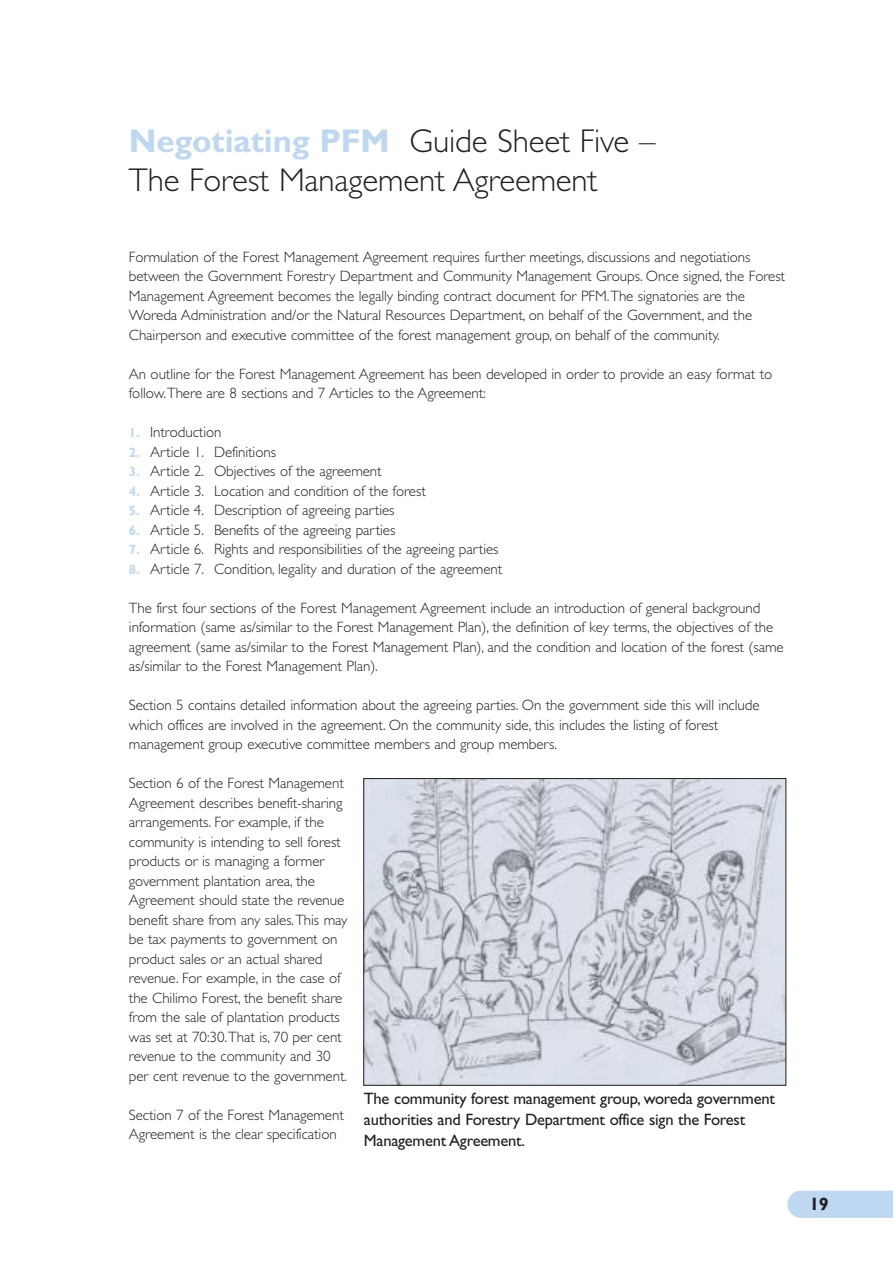
<style>
.page{position:relative;width:893px;height:1263px;background:#fff}
.page>*{position:absolute;margin:0;border:0;box-sizing:border-box;transform-origin:0 0}
.t1{font:300 33px/39px "Gill Sans";letter-spacing:-.005em;color:#231f1f}
.t2{font:700 18px "Gill Sans";color:#231f1f}
.t3{font:16.5px/21px "Gill Sans";letter-spacing:-.015em;color:#231f1f}
.t4{font:300 15px/19.5px "Gill Sans";letter-spacing:-.005em;color:#231f1f}
.s1{font-weight:700;color:#bdd8f0}
.s2{font-weight:700;font-size:13.5px;color:#bdd8f0}
</style>
<div class="page">
<div style="left:787px;top:1191px;width:105px;height:27px;background:#bdd8f0"></div>
<img style="left:365px;top:780px;width:419px;height:304px">
<div style="left:363px;top:778px;width:423px;height:308px;border:1px solid #231f1f"></div>
<h1 class="t1" style="left:129px;top:125px;width:528px"><span class="s1">Negotiating PFM</span> Guide Sheet Five –<br>The Forest Management Agreement</h1>
<p class="t4" style="left:129px;top:249px;width:657px">Formulation of the Forest Management Agreement requires further meetings, discussions and negotiations between the Government Forestry Department and Community Management Groups. Once signed, the Forest Management Agreement becomes the legally binding contract document for PFM.The signatories are the Woreda Administration and/or the Natural Resources Department, on behalf of the Government, and the Chairperson and executive committee of the forest management group, on behalf of the community.</p>
<p class="t4" style="left:129px;top:366px;width:645px">An outline for the Forest Management Agreement has been developed in order to provide an easy format to follow.There are 8 sections and 7 Articles to the Agreement:</p>
<p class="t4" style="left:129px;top:424px;width:94px"><span class="s2">1.</span> Introduction</p>
<p class="t4" style="left:129px;top:444px;width:148px"><span class="s2">2.</span> Article 1. Definitions</p>
<p class="t4" style="left:129px;top:463px;width:254px"><span class="s2">3.</span> Article 2. Objectives of the agreement</p>
<p class="t4" style="left:129px;top:483px;width:298px"><span class="s2">4.</span> Article 3. Location and condition of the forest</p>
<p class="t4" style="left:129px;top:502px;width:267px"><span class="s2">5.</span> Article 4. Description of agreeing parties</p>
<p class="t4" style="left:129px;top:522px;width:268px"><span class="s2">6.</span> Article 5. Benefits of the agreeing parties</p>
<p class="t4" style="left:129px;top:541px;width:371px"><span class="s2">7.</span> Article 6. Rights and responsibilities of the agreeing parties</p>
<p class="t4" style="left:129px;top:561px;width:375px"><span class="s2">8.</span> Article 7. Condition, legality and duration of the agreement</p>
<p class="t4" style="left:129px;top:600px;width:656px">The first four sections of the Forest Management Agreement include an introduction of general background information (same as/similar to the Forest Management Plan), the definition of key terms, the objectives of the agreement (same as/similar to the Forest Management Plan), and the condition and location of the forest (same as/similar to the Forest Management Plan).</p>
<p class="t4" style="left:129px;top:697px;width:632px">Section 5 contains detailed information about the agreeing parties. On the government side this will include which offices are involved in the agreement. On the community side, this includes the listing of forest management group executive committee members and group members.</p>
<p class="t4" style="left:129px;top:775px;width:220px">Section 6 of the Forest Management Agreement describes benefit-sharing arrangements. For example, if the community is intending to sell forest products or is managing a former government plantation area, the Agreement should state the revenue benefit share from any sales.This may be tax payments to government on product sales or an actual shared revenue. For example, in the case of the Chilimo Forest, the benefit share from the sale of plantation products was set at 70:30.That is, 70 per cent revenue to the community and 30 per cent revenue to the government.</p>
<p class="t4" style="left:129px;top:1107px;width:216px">Section 7 of the Forest Management<br>Agreement is the clear specification</p>
<p class="t3" style="left:364px;top:1090px;width:412px">The community forest management group, woreda government authorities and Forestry Department office sign the Forest<br>Management Agreement.</p>
<p class="t2" style="left:809px;top:1198px;width:21px">19</p>
</div>
